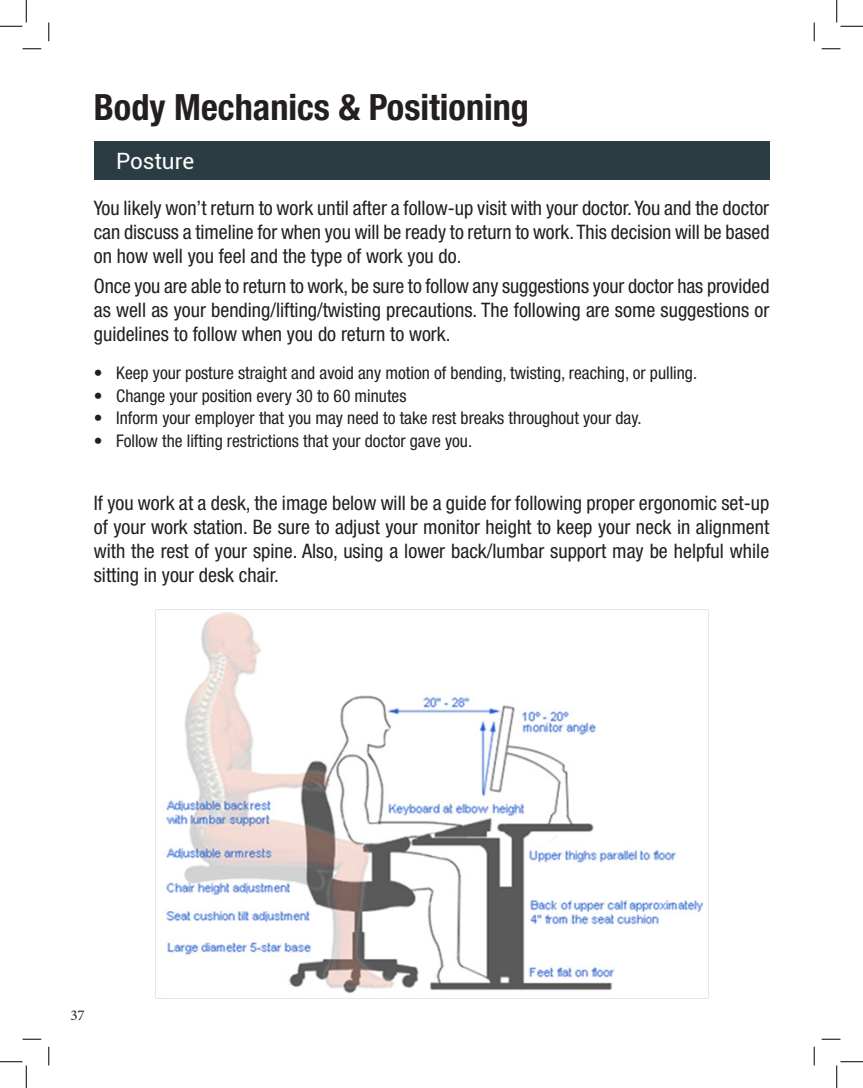
<style>
.page{position:relative;width:863px;height:1088px;background:#fff}
.page>*{position:absolute;margin:0;border:0;box-sizing:border-box;transform-origin:0 0}
.Text{font:700 condensed 36.25px "Helvetica Neue LT Std";color:#231f20}
.Call_out{font:22.5px "Roboto";letter-spacing:-.005em;color:#fff}
.Text-2{font:condensed 20px/24px "Helvetica Neue LT Std";color:#231f20;text-align:justify}
.t1{font:condensed 17.5px "Helvetica Neue LT Std";color:#231f20}
.t2{font:15px "Minion Pro";color:#231f20}
</style>
<div class="page">
<div style="left:94px;top:142px;width:675px;height:38px;background:#2b3d43"></div>
<img style="left:155px;top:609px;width:553px;height:389px">
<svg style="left:22px;top:48px;width:19px;height:2px"></svg>
<svg style="left:821px;top:48px;width:19px;height:2px"></svg>
<svg style="left:22px;top:1038px;width:19px;height:2px"></svg>
<svg style="left:821px;top:1038px;width:19px;height:2px"></svg>
<svg style="left:48px;top:22px;width:2px;height:19px"></svg>
<svg style="left:48px;top:1046px;width:2px;height:19px"></svg>
<svg style="left:813px;top:22px;width:2px;height:19px"></svg>
<svg style="left:813px;top:1046px;width:2px;height:19px"></svg>
<svg style="left:0;top:0;width:27px;height:27px"></svg>
<svg style="left:0;top:1061px;width:27px;height:27px"></svg>
<svg style="left:836px;top:0;width:26px;height:27px"></svg>
<svg style="left:836px;top:1061px;width:26px;height:27px"></svg>
<p class="Text" style="left:94px;top:85px;width:437px">Body Mechanics &amp; Positioning</p>
<p class="Call_out" style="left:116px;top:145px;width:79px">Posture</p>
<p class="Text-2" style="left:94px;top:196px;width:677px">You likely won’t return to work until after a follow-up visit with your doctor. You and the doctor can discuss a timeline for when you will be ready to return to work. This decision will be based on how well you feel and the type of work you do.</p>
<p class="Text-2" style="left:94px;top:273px;width:677px">Once you are able to return to work, be sure to follow any suggestions your doctor has provided as well as your bending/lifting/twisting precautions. The following are some suggestions or guidelines to follow when you do return to work.</p>
<p class="t1" style="left:94px;top:363px;width:605px">• Keep your posture straight and avoid any motion of bending, twisting, reaching, or pulling.</p>
<p class="t1" style="left:94px;top:385px;width:314px">• Change your position every 30 to 60 minutes</p>
<p class="t1" style="left:94px;top:408px;width:549px">• Inform your employer that you may need to take rest breaks throughout your day.</p>
<p class="t1" style="left:94px;top:430px;width:380px">• Follow the lifting restrictions that your doctor gave you.</p>
<p class="Text-2" style="left:94px;top:491px;width:677px">If you work at a desk, the image below will be a guide for following proper ergonomic set-up of your work station. Be sure to adjust your monitor height to keep your neck in alignment with the rest of your spine. Also, using a lower back/lumbar support may be helpful while sitting in your desk chair.</p>
<p class="t2" style="left:70px;top:1004px;width:16px">37</p>
</div>
